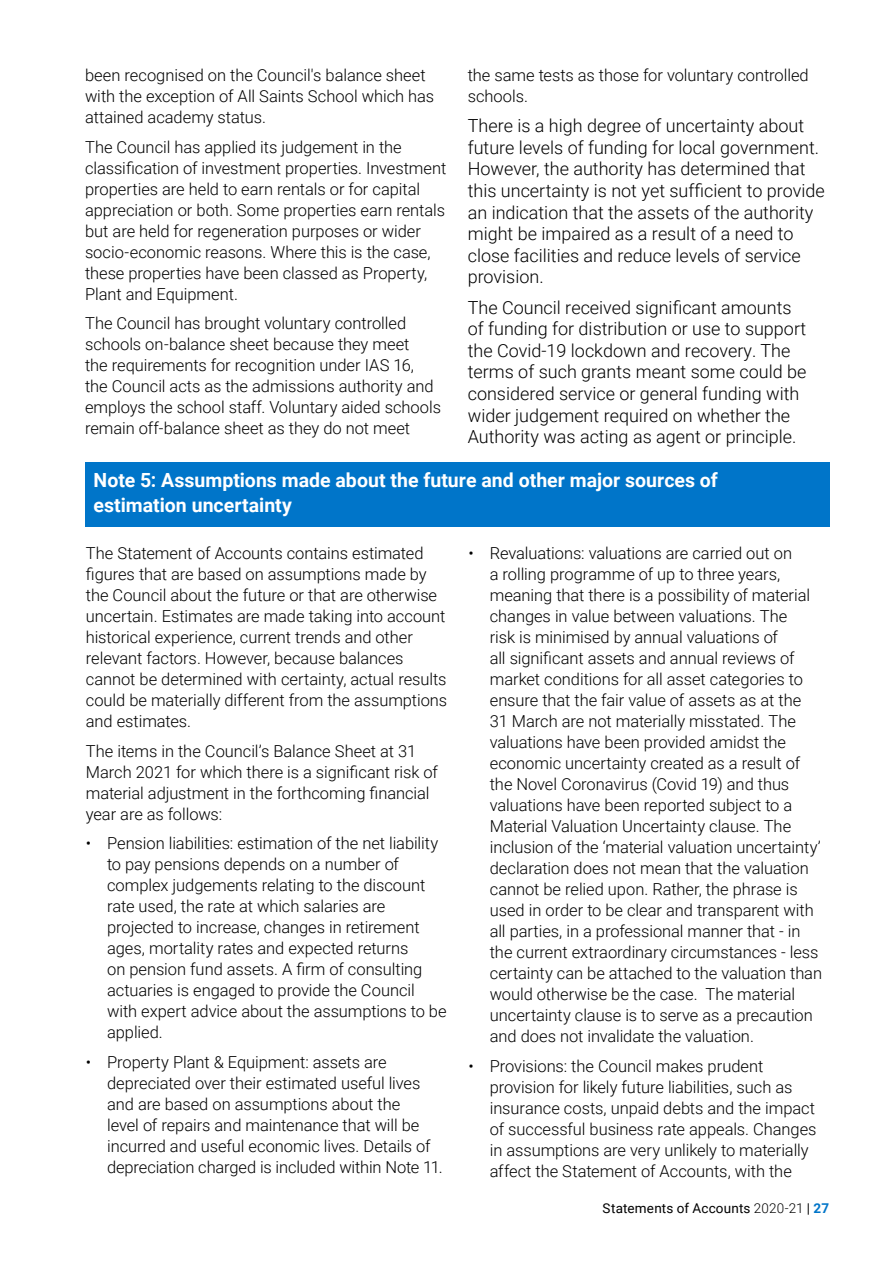
<style>
.page{position:relative;width:893px;height:1263px;background:#fff}
.page>*{position:absolute;margin:0;border:0;box-sizing:border-box;transform-origin:0 0}
.t1{font:700 19.5px/24.8px "Roboto";color:#fff}
.t2{font:300 18px/21.6px "Roboto";color:#000}
.t3{font:300 16.5px/21px "Roboto";letter-spacing:-.005em;color:#000}
.t4{font:13.5px "Roboto";letter-spacing:.015em;color:#000}
.s1{font-weight:300}
.s2{font-weight:700;color:#0075c9}
</style>
<div class="page">
<div style="left:85px;top:462px;width:744px;height:65px;background:#0075c9"></div>
<p class="t3" style="left:468px;top:64px;width:342px">the same tests as those for voluntary controlled schools.</p>
<p class="t2" style="left:468px;top:114px;width:358px">There is a high degree of uncertainty about future levels of funding for local government.<br>However, the authority has determined that this uncertainty is not yet sufficient to provide an indication that the assets of the authority might be impaired as a result of a need to close facilities and reduce levels of service provision.</p>
<p class="t2" style="left:468px;top:296px;width:340px">The Council received significant amounts of funding for distribution or use to support the Covid-19 lockdown and recovery. The terms of such grants meant some could be considered service or general funding with wider judgement required on whether the Authority was acting as agent or principle.</p>
<p class="t1" style="left:94px;top:467px;width:626px">Note 5: Assumptions made about the future and other major sources of estimation uncertainty</p>
<p class="t3" style="left:86px;top:542px;width:363px">The Statement of Accounts contains estimated figures that are based on assumptions made by the Council about the future or that are otherwise uncertain. Estimates are made taking into account historical experience, current trends and other relevant factors. However, because balances cannot be determined with certainty, actual results could be materially different from the assumptions and estimates.</p>
<p class="t3" style="left:86px;top:740px;width:354px">The items in the Council’s Balance Sheet at 31<br>March 2021 for which there is a significant risk of material adjustment in the forthcoming financial year are as follows:</p>
<p class="t3" style="left:107px;top:832px;width:341px;text-indent:-21px">• Pension liabilities: estimation of the net liability to pay pensions depends on a number of complex judgements relating to the discount rate used, the rate at which salaries are projected to increase, changes in retirement ages, mortality rates and expected returns<br>on pension fund assets. A firm of consulting actuaries is engaged to provide the Council with expert advice about the assumptions to be applied.</p>
<p class="t3" style="left:107px;top:1051px;width:337px;text-indent:-21px">• Property Plant &amp; Equipment: assets are depreciated over their estimated useful lives and are based on assumptions about the<br>level of repairs and maintenance that will be incurred and useful economic lives. Details of depreciation charged is included within Note 11.</p>
<p class="t3" style="left:85px;top:64px;width:351px">been recognised on the Council's balance sheet with the exception of All Saints School which has attained academy status.</p>
<p class="t3" style="left:85px;top:136px;width:363px">The Council has applied its judgement in the classification of investment properties. Investment properties are held to earn rentals or for capital appreciation or both. Some properties earn rentals but are held for regeneration purposes or wider socio-economic reasons. Where this is the case, these properties have been classed as Property, Plant and Equipment.</p>
<p class="t3" style="left:85px;top:312px;width:357px">The Council has brought voluntary controlled schools on-balance sheet because they meet<br>the requirements for recognition under IAS 16,<br>the Council acts as the admissions authority and employs the school staff. Voluntary aided schools remain off-balance sheet as they do not meet</p>
<p class="t3" style="left:490px;top:542px;width:334px;text-indent:-21px">• Revaluations: valuations are carried out on<br>a rolling programme of up to three years, meaning that there is a possibility of material changes in value between valuations. The<br>risk is minimised by annual valuations of<br>all significant assets and annual reviews of market conditions for all asset categories to ensure that the fair value of assets as at the 31 March are not materially misstated. The valuations have been provided amidst the economic uncertainty created as a result of the Novel Coronavirus (Covid 19) and thus valuations have been reported subject to a Material Valuation Uncertainty clause. The inclusion of the ‘material valuation uncertainty’ declaration does not mean that the valuation cannot be relied upon. Rather, the phrase is used in order to be clear and transparent with all parties, in a professional manner that - in the current extraordinary circumstances - less certainty can be attached to the valuation than would otherwise be the case. The material uncertainty clause is to serve as a precaution and does not invalidate the valuation.</p>
<p class="t3" style="left:490px;top:1055px;width:328px;text-indent:-21px">• Provisions: the Council makes prudent provision for likely future liabilities, such as insurance costs, unpaid debts and the impact of successful business rate appeals. Changes in assumptions are very unlikely to materially affect the Statement of Accounts, with the</p>
<p class="t4" style="left:603px;top:1199px;width:228px">Statements of Accounts <span class="s1">2020-21</span> | <span class="s2">27</span></p>
</div>
